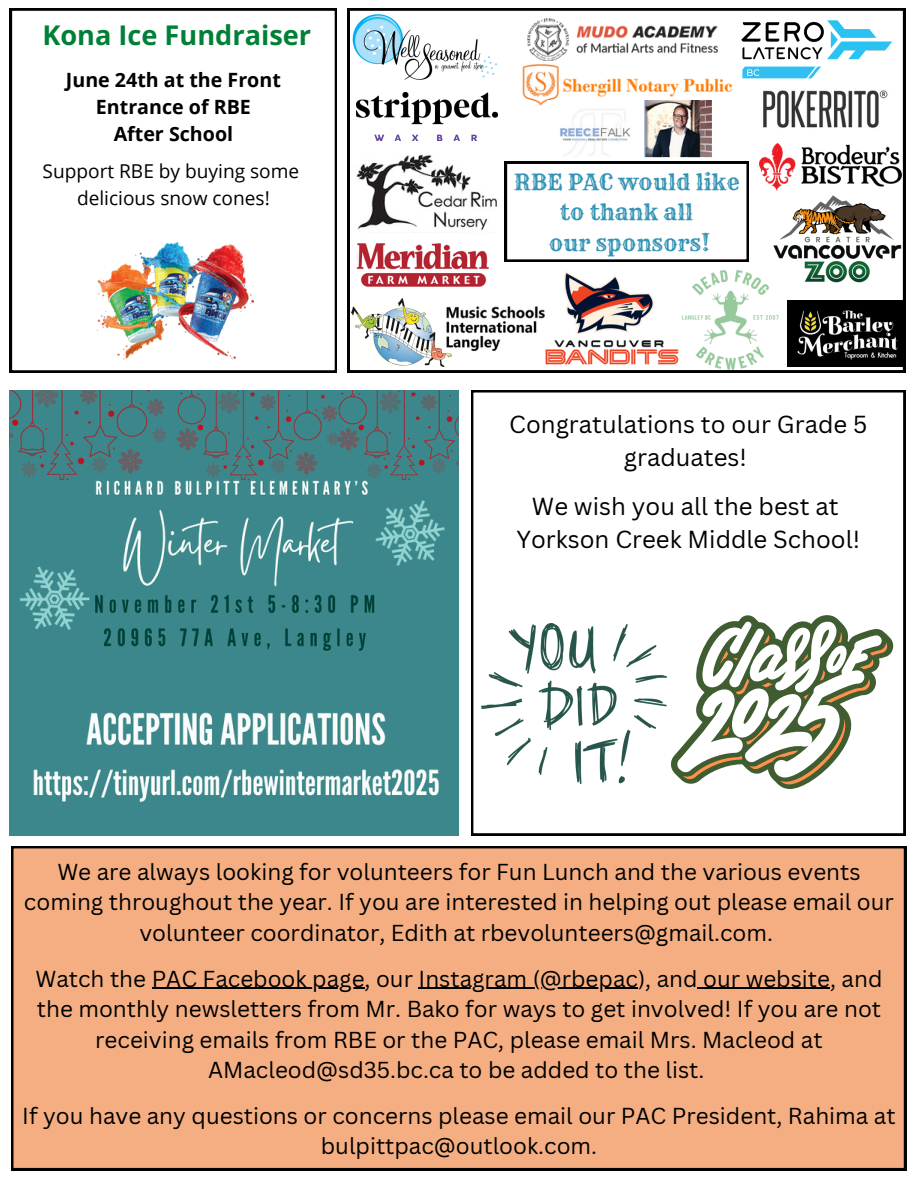
<style>
.page{position:relative;width:918px;height:1188px;background:#fff}
.page>*{position:absolute;margin:0;border:0;box-sizing:border-box;transform-origin:0 0}
.t1{font:700 27.15px "Open Sans";color:#008037}
.t2{font:24px/33px "Canva Sans";color:#000;text-align:center}
.t3{font:22.5px/30.3px "Canva Sans";color:#000;text-align:center}
.t4{font:22.05px/30.8px "Rye";color:#3494b5;text-align:center}
.t5{font:700 19.65px/27.2px "Open Sans";color:#000;text-align:center}
.t6{font:19.05px "Open Sans";color:#000}
</style>
<div class="page">
<svg style="left:10px;top:9px;width:327px;height:364px"></svg>
<img style="left:81px;top:226px;width:185px;height:139px">
<svg style="left:348px;top:9px;width:557px;height:363px"></svg>
<div style="left:11px;top:846px;width:895px;height:324px;background:#f4ae82"></div>
<hr style="left:152px;top:988px;width:213px;height:1px;background:#000">
<hr style="left:419px;top:988px;width:219px;height:1px;background:#000">
<hr style="left:698px;top:988px;width:132px;height:1px;background:#000">
<svg style="left:471px;top:390px;width:434px;height:445px"></svg>
<svg style="left:669px;top:613px;width:225px;height:176px"></svg>
<img style="left:482px;top:624px;width:184px;height:160px">
<img style="left:10px;top:390px;width:449px;height:446px">
<h1 class="t1" style="left:42px;top:16px;width:270px">Kona Ice Fundraiser</h1>
<h3 class="t5" style="left:66px;top:66px;width:216px">June 24th at the Front<br>Entrance of RBE<br>After School</h3>
<p class="t6" style="left:43px;top:158px;width:258px">Support RBE by buying some</p>
<p class="t6" style="left:77px;top:185px;width:194px">delicious snow cones!</p>
<p class="t4" style="left:514px;top:166px;width:227px">RBE PAC would like to thank all<br>our sponsors!</p>
<h2 class="t2" style="left:509px;top:407px;width:360px">Congratulations to our Grade 5 graduates!</h2>
<p class="t2" style="left:516px;top:489px;width:345px">We wish you all the best at<br>Yorkson Creek Middle School!</p>
<p class="t3" style="left:24px;top:856px;width:871px">We are always looking for volunteers for Fun Lunch and the various events coming throughout the year. If you are interested in helping out please email our volunteer coordinator, Edith at rbevolunteers@gmail.com.</p>
<p class="t3" style="left:35px;top:963px;width:849px">Watch the PAC Facebook page, our Instagram (@rbepac), and our website, and</p>
<p class="t3" style="left:37px;top:993px;width:846px">the monthly newsletters from Mr. Bako for ways to get involved! If you are not receiving emails from RBE or the PAC, please email Mrs. Macleod at<br>AMacleod@sd35.bc.ca to be added to the list.</p>
<p class="t3" style="left:22px;top:1100px;width:875px">If you have any questions or concerns please email our PAC President, Rahima at bulpittpac@outlook.com.</p>
</div>
